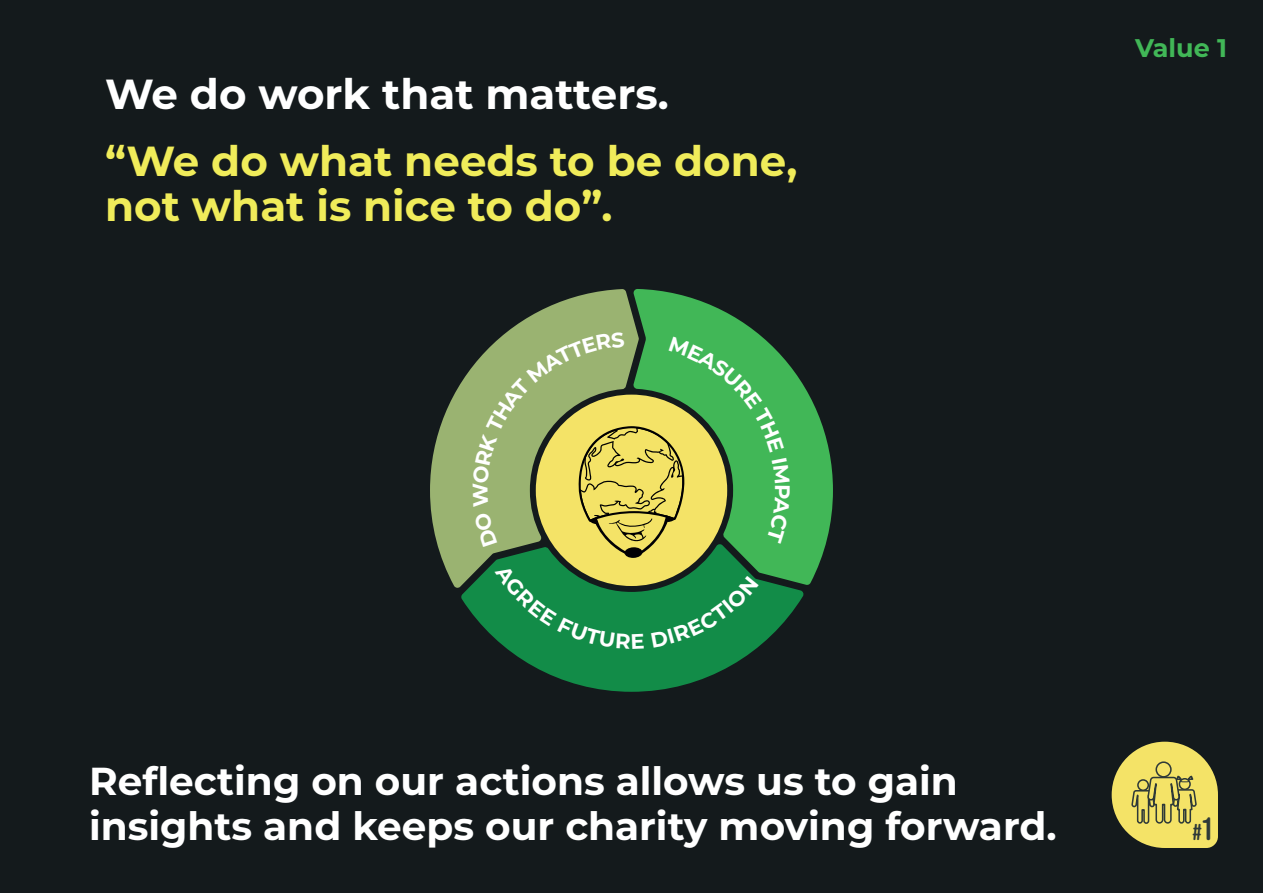
<style>
.page{position:relative;width:1263px;height:893px;background:#141a1c}
.page>*{position:absolute;margin:0;border:0;box-sizing:border-box;transform-origin:0 0}
.t1{font:700 42px/45px "Montserrat";color:#f0ec5a}
.t2{font:700 42px "Montserrat";color:#fff}
.t3{font:700 39px/45px "Montserrat";color:#fff}
.t4{font:700 25.5px "Montserrat";color:#41b757}
.t5{font:22.95px "Bebas Neue Rounded";color:#2e3938}
.s1{font-size:32.1px}
</style>
<div class="page">
<svg style="left:1112px;top:742px;width:106px;height:106px"></svg>
<svg style="left:639px;top:289px;width:194px;height:296px;fill:#41b757"></svg>
<svg style="left:430px;top:289px;width:209px;height:299px;fill:#9ab371"></svg>
<svg style="left:461px;top:544px;width:343px;height:148px;fill:#138c48"></svg>
<div style="left:536px;top:395px;width:191px;height:191px;background:#f4e367;border-radius:50%"></div>
<div style="left:624px;top:547px;width:18px;height:11px;background:#010004;border-radius:50%"></div>
<svg style="left:473px;top:332px;width:317px;height:223px"></svg>
<svg style="left:495px;top:563px;width:149px;height:86px;background:#288f49"></svg>
<div style="left:651px;top:576px;width:108px;height:71px;background:#128c48"></div>
<p class="t2" style="left:105px;top:63px;width:565px">We do work that matters.</p>
<p class="t1" style="left:105px;top:137px;width:694px">“We do what needs to be done, not what is nice to do”.</p>
<p class="t4" style="left:1135px;top:30px;width:93px">Value 1</p>
<p class="t3" style="left:89px;top:757px;width:969px">Reflecting on our actions allows us to gain insights and keeps our charity moving forward.</p>
<p class="t5" style="left:1192px;top:819px;width:23px">#<span class="s1">1</span></p>
</div>
